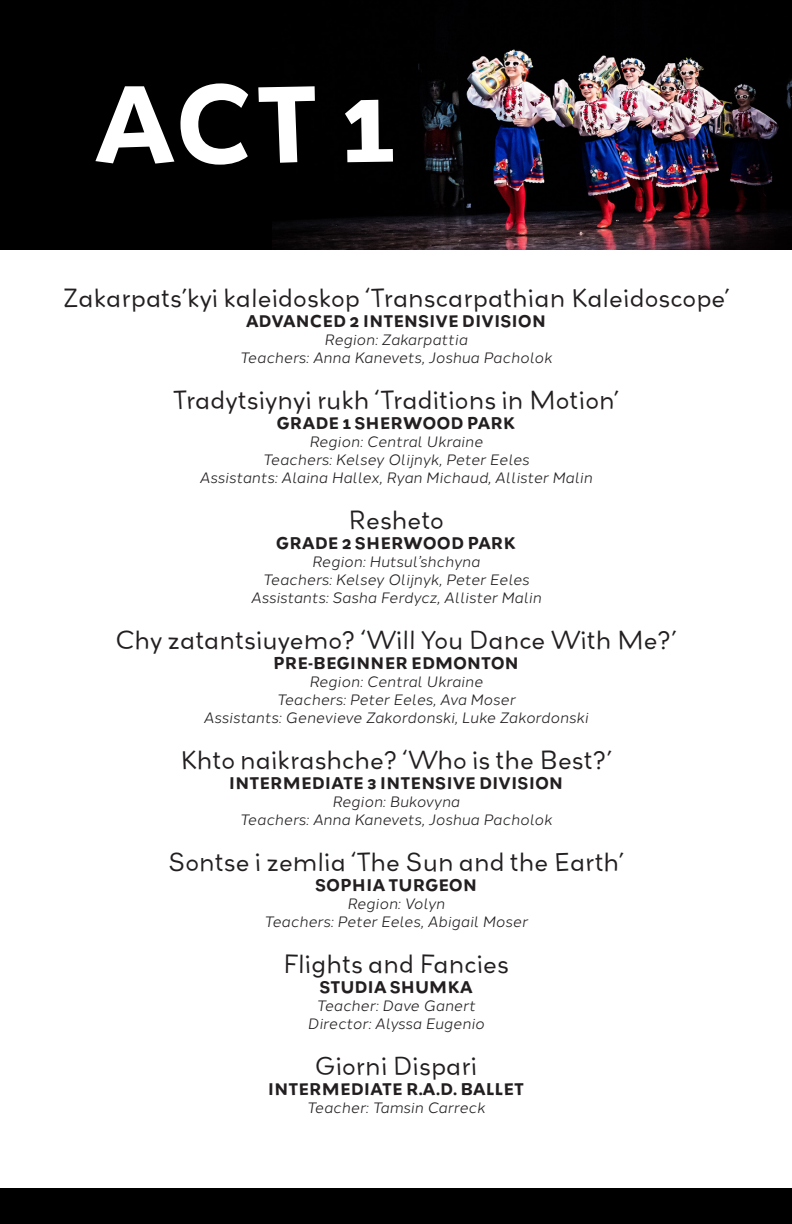
<style>
.page{position:relative;width:792px;height:1224px;background:#fff}
.page>*{position:absolute;margin:0;border:0;box-sizing:border-box;transform-origin:0 0}
.t1{font:700 96px "Grenadine MVB";color:#fff}
.t2{font:23px "Grenadine MVB";color:#231f20}
.t3{font:italic 15px/18px "Halcom";color:#231f20;text-align:center}
.t4{font:700 15px/18px "Grenadine MVB";letter-spacing:.01em;color:#231f20;text-align:center}
.s1{font-family:"Grenadine MVB";font-weight:700;font-style:normal}
.s2{font-family:"Halcom";font-weight:400;font-style:italic}
</style>
<div class="page">
<div style="left:0;top:0;width:337px;height:250px;background:#000"></div>
<div style="left:0;top:1188px;width:792px;height:36px;background:#000"></div>
<img style="left:272px;top:0;width:520px;height:250px">
<p class="t1" style="left:95px;top:55px;width:303px">ACT 1</p>
<p class="t2" style="left:62px;top:281px;width:669px">Zakarpats’kyi kaleidoskop ‘Transcarpathian Kaleidoscope’</p>
<p class="t3" style="left:240px;top:311px;width:314px"><span class="s1">ADVANCED 2 INTENSIVE DIVISION<br></span>Region: Zakarpattia<br>Teachers: Anna Kanevets, Joshua Pacholok</p>
<p class="t2" style="left:173px;top:383px;width:448px">Tradytsiynyi rukh ‘Traditions in Motion’</p>
<p class="t3" style="left:263px;top:413px;width:268px"><span class="s1">GRADE 1 SHERWOOD PARK<br></span>Region: Central Ukraine<br>Teachers: Kelsey Olijnyk, Peter Eeles</p>
<p class="t3" style="left:200px;top:467px;width:394px">Assistants: Alaina Hallex, Ryan Michaud, Allister Malin</p>
<p class="t2" style="left:348px;top:503px;width:97px">Resheto</p>
<p class="t3" style="left:263px;top:533px;width:268px"><span class="s1">GRADE 2 SHERWOOD PARK<br></span>Region: Hutsul’shchyna<br>Teachers: Kelsey Olijnyk, Peter Eeles</p>
<p class="t3" style="left:251px;top:587px;width:292px">Assistants: Sasha Ferdycz, Allister Malin</p>
<p class="t2" style="left:115px;top:623px;width:563px">Chy zatantsiuyemo? ‘Will You Dance With Me?’</p>
<p class="t3" style="left:273px;top:653px;width:247px"><span class="s1">PRE-BEGINNER EDMONTON<br></span>Region: Central Ukraine<br>Teachers: Peter Eeles, Ava Moser</p>
<p class="t3" style="left:204px;top:707px;width:386px">Assistants: Genevieve Zakordonski, Luke Zakordonski</p>
<p class="t2" style="left:180px;top:743px;width:434px">Khto naikrashche? ‘Who is the Best?’</p>
<p class="t3" style="left:229px;top:773px;width:336px"><span class="s1">INTERMEDIATE 3 INTENSIVE DIVISION<br></span>Region: Bukovyna<br>Teachers: Anna Kanevets, Joshua Pacholok</p>
<p class="t2" style="left:168px;top:845px;width:458px">Sontse i zemlia ‘The Sun and the Earth’</p>
<p class="t3" style="left:264px;top:875px;width:265px"><span class="s1">SOPHIA TURGEON<br></span>Region: Volyn<br>Teachers: Peter Eeles, Abigail Moser</p>
<p class="t2" style="left:283px;top:947px;width:228px">Flights and Fancies</p>
<p class="t3" style="left:317px;top:977px;width:160px;text-align:left"><span class="s1">STUDIA SHUMKA<br></span>Teacher: Dave Ganert</p>
<p class="t3" style="left:308px;top:1013px;width:178px">Director: Alyssa Eugenio</p>
<p class="t2" style="left:314px;top:1049px;width:165px">Giorni Dispari</p>
<p class="t4" style="left:268px;top:1080px;width:258px">INTERMEDIATE R.A.D. BALLET<br><span class="s2">Teacher: Tamsin Carreck</span></p>
</div>
